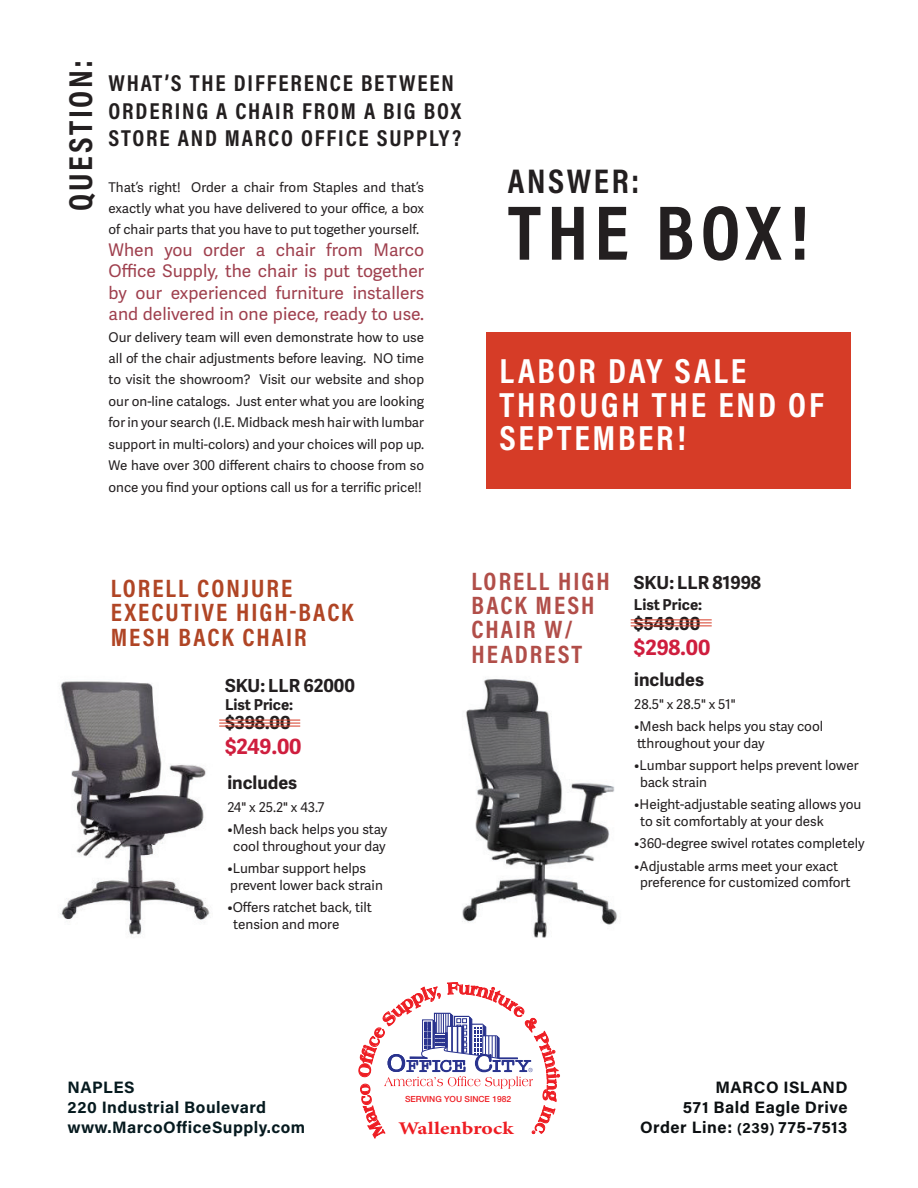
<style>
.page{position:relative;width:918px;height:1188px;background:#fff}
.page>*{position:absolute;margin:0;border:0;box-sizing:border-box;transform-origin:0 0}
.t1{font:700 78px "Acumin Pro Cond";letter-spacing:.075em;color:#231f20}
.t2{font:700 35.1px/33.8px "Acumin Pro Cond";letter-spacing:.08em;color:#fff}
.t3{font:700 34.5px "Acumin Pro Cond";letter-spacing:.075em;color:#231f20}
.t4{font:700 33.45px "Acumin Pro Cond";letter-spacing:.08em;color:#231f20}
.t5{font:700 25.35px/24.5px "Acumin Pro Cond";letter-spacing:.08em;color:#b04525}
.t6{font:700 25.35px/24.5px "Acumin Pro Cond";letter-spacing:.08em;color:#b14e49}
.t7{font:700 23.25px/27.6px "Acumin Pro Cond";letter-spacing:.08em;color:#231f20}
.t8{font:700 21px "Adelle Sans";color:#cf1e3e}
.t9{font:700 18px "Adelle Sans";color:#231f20}
.t10{font:700 17.85px "Minion Pro";color:#ee1d23;scale:1.21 1}
.t11{font:17.4px/21.5px "Adelle Sans";color:#9f404e;text-align:justify}
.t12{font:700 16.5px/19.8px "Acumin Pro";letter-spacing:.03em;color:#061a1f}
.t13{font:700 16.5px/19.8px "Acumin Pro";letter-spacing:.03em;color:#0c1012;text-align:right}
.t14{font:700 15px "Adelle Sans";color:#231f20}
.t15{font:13.5px/16.5px "Adelle Sans";color:#231f20}
.t16{font:13.35px/21.5px "Adelle Sans";color:#231f20;text-align:justify}
.t17{font:500 8.4px "Helvetica Neue";color:#ee1d23}
.s1{font-size:13.5px}
.s2{font-size:15px}
</style>
<div class="page">
<div style="left:486px;top:333px;width:364px;height:156px;background:#d63c27"></div>
<img style="left:60px;top:681px;width:150px;height:254px">
<img style="left:462px;top:679px;width:156px;height:259px">
<hr style="left:219px;top:723px;width:81px;height:1px;background:#d63c27">
<hr style="left:219px;top:726px;width:81px;height:1px;background:#d63c27">
<hr style="left:219px;top:720px;width:81px;height:1px;background:#d63c27">
<hr style="left:631px;top:622px;width:81px;height:1px;background:#d63c27">
<hr style="left:631px;top:626px;width:81px;height:1px;background:#d63c27">
<hr style="left:631px;top:620px;width:81px;height:1px;background:#d63c27">
<svg style="left:358px;top:982px;width:202px;height:157px"></svg>
<h3 class="t4" style="left:58px;top:211px;width:153px;rotate:-90deg">QUESTION:</h3>
<h3 class="t7" style="left:109px;top:69px;width:354px">WHAT’S THE DIFFERENCE BETWEEN<br>ORDERING A CHAIR FROM A BIG BOX<br>STORE AND MARCO OFFICE SUPPLY?</h3>
<p class="t16" style="left:109px;top:176px;width:317px">That’s right! Order a chair from Staples and that’s exactly what you have delivered to your office, a box of chair parts that you have to put together yourself.</p>
<h3 class="t11" style="left:109px;top:238px;width:317px">When you order a chair from Marco Office Supply, the chair is put together by our experienced furniture installers and delivered in one piece, ready to use.</h3>
<p class="t16" style="left:109px;top:326px;width:317px">Our delivery team will even demonstrate how to use all of the chair adjustments before leaving. NO time to visit the showroom? Visit our website and shop our on-line catalogs. Just enter what you are looking for in your search (I.E. Midback mesh hair with lumbar support in multi-colors) and your choices will pop up.<br>We have over 300 different chairs to choose from so once you find your options call us for a terrific price!!</p>
<h3 class="t3" style="left:508px;top:158px;width:133px">ANSWER:</h3>
<h1 class="t1" style="left:508px;top:181px;width:302px">THE BOX!</h1>
<h2 class="t2" style="left:500px;top:353px;width:326px">LABOR DAY SALE<br>THROUGH THE END OF<br>SEPTEMBER!</h2>
<h3 class="t5" style="left:111px;top:575px;width:244px">LORELL CONJURE<br>EXECUTIVE HIGH-BACK<br>MESH BACK CHAIR</h3>
<h3 class="t6" style="left:472px;top:568px;width:140px">LORELL HIGH<br>BACK MESH<br>CHAIR W/<br>HEADREST</h3>
<h3 class="t9" style="left:225px;top:672px;width:132px">SKU: LLR 62000</h3>
<p class="t14" style="left:225px;top:693px;width:70px">List Price:</p>
<h3 class="t9" style="left:225px;top:709px;width:67px">$398.00</h3>
<h3 class="t8" style="left:225px;top:731px;width:78px">$249.00</h3>
<h3 class="t9" style="left:227px;top:769px;width:71px">includes</h3>
<p class="t15" style="left:227px;top:798px;width:99px">24" x 25.2" x 43.7</p>
<p class="t15" style="left:227px;top:821px;width:161px;text-align:center">•Mesh back helps you stay cool throughout your day</p>
<p class="t15" style="left:227px;top:860px;width:157px">•Lumbar support helps prevent lower back strain</p>
<p class="t15" style="left:233px;top:899px;width:140px;text-indent:-6px">•Offers ratchet back, tilt tension and more</p>
<h3 class="t9" style="left:634px;top:569px;width:129px">SKU: LLR 81998</h3>
<p class="t14" style="left:634px;top:594px;width:70px">List Price:</p>
<h3 class="t9" style="left:634px;top:610px;width:68px">$549.00</h3>
<h3 class="t8" style="left:634px;top:632px;width:78px">$298.00</h3>
<h3 class="t9" style="left:634px;top:667px;width:71px">includes</h3>
<p class="t15" style="left:634px;top:695px;width:103px">28.5" x 28.5" x 51"</p>
<p class="t15" style="left:634px;top:718px;width:190px">•Mesh back helps you stay cool tthroughout your day</p>
<p class="t15" style="left:640px;top:757px;width:220px;text-indent:-6px">•Lumbar support helps prevent lower back strain</p>
<p class="t15" style="left:640px;top:796px;width:223px;text-indent:-6px">•Height-adjustable seating allows you to sit comfortably at your desk</p>
<p class="t15" style="left:634px;top:835px;width:232px">•360-degree swivel rotates completely</p>
<p class="t15" style="left:640px;top:857px;width:212px;text-indent:-6px">•Adjustable arms meet your exact preference for customized comfort</p>
<p class="t12" style="left:68px;top:1077px;width:239px">NAPLES<br>220 Industrial Boulevard www.MarcoOfficeSupply.com</p>
<p class="t13" style="left:683px;top:1077px;width:166px">MARCO ISLAND<br>571 Bald Eagle Drive</p>
<p class="t17" style="left:405px;top:1094px;width:108px">SERVING YOU SINCE 1982</p>
<h3 class="t10" style="left:399px;top:1116px;width:97px">Wallenbrock</h3>
<p class="t13" style="left:640px;top:1116px;width:209px">Order Line: <span class="s1">(</span><span class="s2">239</span><span class="s1">)</span> 775-7513</p>
</div>
